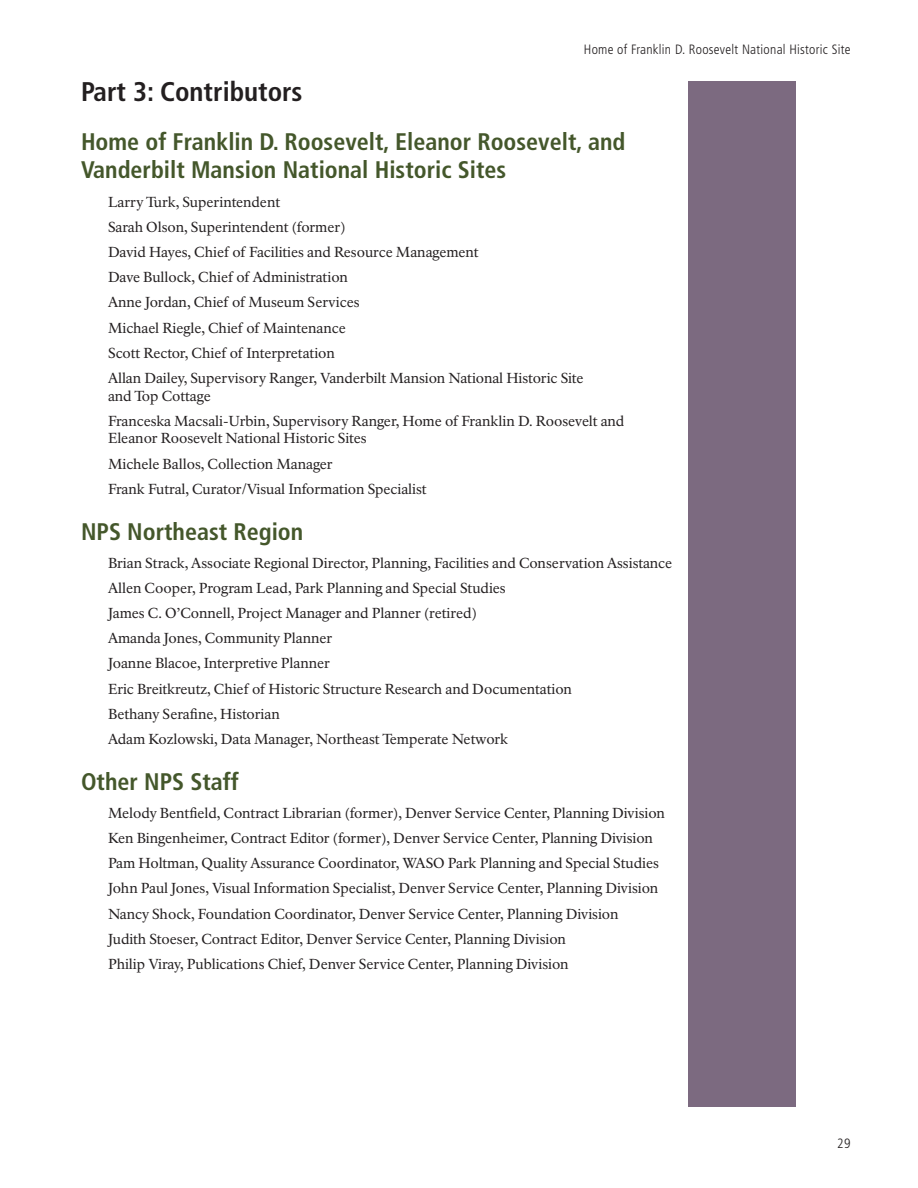
<style>
.page{position:relative;width:918px;height:1188px;background:#fff}
.page>*{position:absolute;margin:0;border:0;box-sizing:border-box;transform-origin:0 0}
.t1{font:700 condensed 27px "Frutiger LT Std";color:#231f20}
.t2{font:700 condensed 24px/28.5px "Frutiger LT Std";color:#44572b}
.t3{font:14.25px/17.7px "NPS Rawlinson OT";color:#231f20}
.t4{font:300 condensed 13.5px "Frutiger LT Std";letter-spacing:.02em;color:#231f20}
</style>
<div class="page">
<div style="left:688px;top:81px;width:108px;height:1026px;background:#7c6a80"></div>
<p class="t4" style="left:584px;top:42px;width:268px">Home of Franklin D. Roosevelt National Historic Site</p>
<h2 class="t1" style="left:81px;top:76px;width:223px">Part 3: Contributors</h2>
<h3 class="t2" style="left:81px;top:127px;width:546px">Home of Franklin D. Roosevelt, Eleanor Roosevelt, and<br>Vanderbilt Mansion National Historic Sites</h3>
<p class="t3" style="left:108px;top:193px;width:174px">Larry Turk, Superintendent</p>
<p class="t3" style="left:108px;top:218px;width:239px">Sarah Olson, Superintendent (former)</p>
<p class="t3" style="left:108px;top:243px;width:372px">David Hayes, Chief of Facilities and Resource Management</p>
<p class="t3" style="left:108px;top:269px;width:241px">Dave Bullock, Chief of Administration</p>
<p class="t3" style="left:108px;top:294px;width:253px">Anne Jordan, Chief of Museum Services</p>
<p class="t3" style="left:108px;top:319px;width:239px">Michael Riegle, Chief of Maintenance</p>
<p class="t3" style="left:108px;top:344px;width:228px">Scott Rector, Chief of Interpretation</p>
<p class="t3" style="left:108px;top:369px;width:477px">Allan Dailey, Supervisory Ranger, Vanderbilt Mansion National Historic Site and Top Cottage</p>
<p class="t3" style="left:108px;top:412px;width:518px">Franceska Macsali-Urbin, Supervisory Ranger, Home of Franklin D. Roosevelt and<br>Eleanor Roosevelt National Historic Sites</p>
<p class="t3" style="left:108px;top:455px;width:226px">Michele Ballos, Collection Manager</p>
<p class="t3" style="left:108px;top:480px;width:320px">Frank Futral, Curator/Visual Information Specialist</p>
<h3 class="t2" style="left:81px;top:517px;width:224px">NPS Northeast Region</h3>
<p class="t3" style="left:108px;top:554px;width:566px">Brian Strack, Associate Regional Director, Planning, Facilities and Conservation Assistance</p>
<p class="t3" style="left:108px;top:579px;width:399px">Allen Cooper, Program Lead, Park Planning and Special Studies</p>
<p class="t3" style="left:108px;top:604px;width:370px">James C. O’Connell, Project Manager and Planner (retired)</p>
<p class="t3" style="left:108px;top:630px;width:226px">Amanda Jones, Community Planner</p>
<p class="t3" style="left:108px;top:655px;width:224px">Joanne Blacoe, Interpretive Planner</p>
<p class="t3" style="left:108px;top:680px;width:466px">Eric Breitkreutz, Chief of Historic Structure Research and Documentation</p>
<p class="t3" style="left:108px;top:705px;width:173px">Bethany Serafine, Historian</p>
<p class="t3" style="left:108px;top:730px;width:402px">Adam Kozlowski, Data Manager, Northeast Temperate Network</p>
<h3 class="t2" style="left:81px;top:767px;width:159px">Other NPS Staff</h3>
<p class="t3" style="left:108px;top:804px;width:558px">Melody Bentfield, Contract Librarian (former), Denver Service Center, Planning Division</p>
<p class="t3" style="left:108px;top:829px;width:547px">Ken Bingenheimer, Contract Editor (former), Denver Service Center, Planning Division</p>
<p class="t3" style="left:108px;top:855px;width:553px">Pam Holtman, Quality Assurance Coordinator, WASO Park Planning and Special Studies</p>
<p class="t3" style="left:108px;top:880px;width:552px">John Paul Jones, Visual Information Specialist, Denver Service Center, Planning Division</p>
<p class="t3" style="left:108px;top:905px;width:512px">Nancy Shock, Foundation Coordinator, Denver Service Center, Planning Division</p>
<p class="t3" style="left:108px;top:930px;width:459px">Judith Stoeser, Contract Editor, Denver Service Center, Planning Division</p>
<p class="t3" style="left:108px;top:955px;width:462px">Philip Viray, Publications Chief, Denver Service Center, Planning Division</p>
<p class="t4" style="left:837px;top:1135px;width:15px">29</p>
</div>
